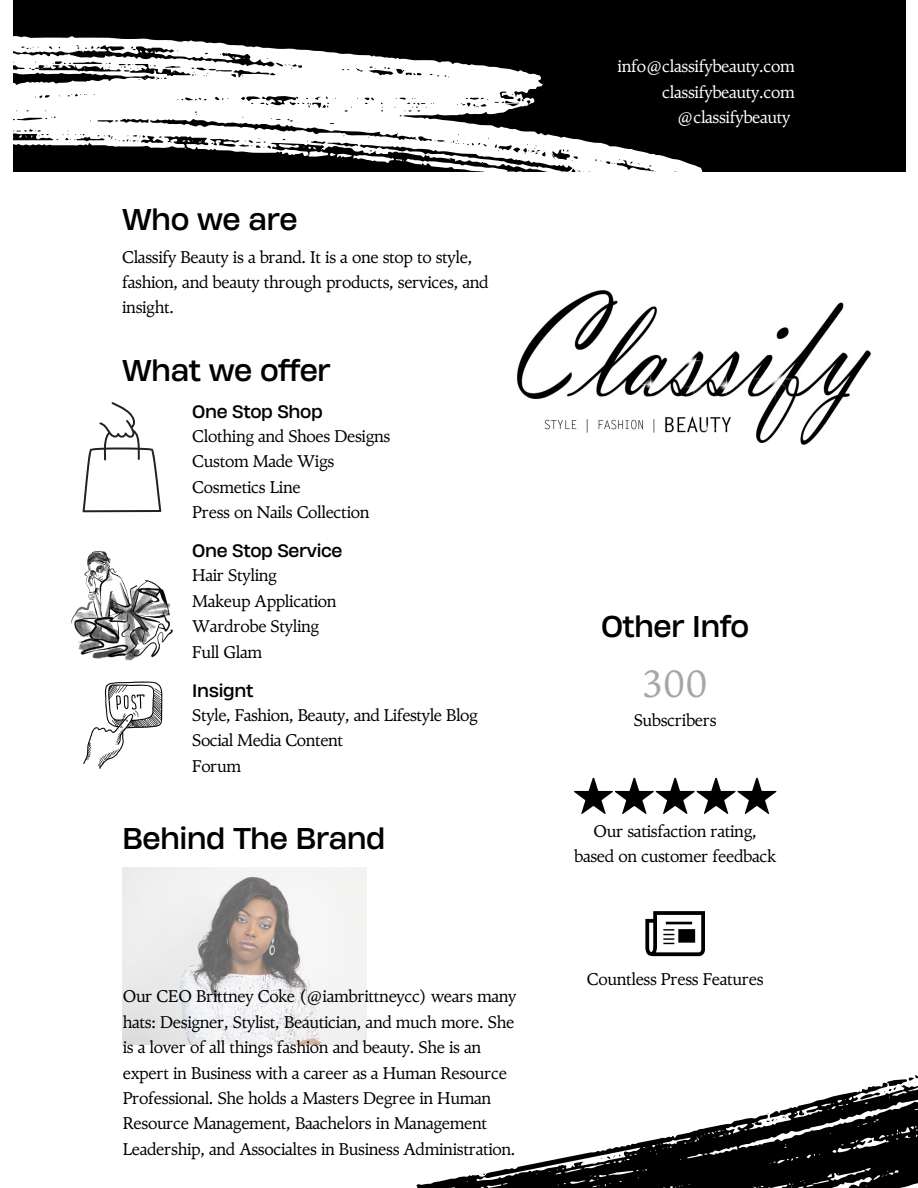
<style>
.page{position:relative;width:918px;height:1188px;background:#fff}
.page>*{position:absolute;margin:0;border:0;box-sizing:border-box;transform-origin:0 0}
.t1{font:38.1px "TY Serif";color:#a6a6a6}
.t2{font:28.2px "Heading Now 74";letter-spacing:-.02em;color:#000001}
.t3{font:16.95px/25.3px "TY Serif";letter-spacing:-.02em;color:#000001}
.t4{font:16.95px/25.3px "TY Serif";letter-spacing:-.02em;color:#fff;text-align:right}
.t5{font:16.95px "Heading Now 74";letter-spacing:-.02em;color:#000001}
</style>
<div class="page">
<div style="left:13px;top:0;width:892px;height:172px;background:#000001"></div>
<svg style="left:13px;top:36px;width:690px;height:136px"></svg>
<svg style="left:235px;top:1044px;width:683px;height:144px"></svg>
<svg style="left:574px;top:778px;width:202px;height:36px"></svg>
<img style="left:517px;top:290px;width:354px;height:155px">
<svg style="left:645px;top:911px;width:60px;height:45px"></svg>
<img style="left:72px;top:552px;width:100px;height:109px">
<svg style="left:83px;top:402px;width:78px;height:110px"></svg>
<svg style="left:83px;top:681px;width:79px;height:88px"></svg>
<img style="left:123px;top:868px;width:244px;height:176px">
<h2 class="t2" style="left:122px;top:200px;width:177px">Who we are</h2>
<p class="t3" style="left:122px;top:244px;width:368px">Classify Beauty is a brand. It is a one stop to style, fashion, and beauty through products, services, and insight.</p>
<h2 class="t2" style="left:122px;top:351px;width:210px">What we offer</h2>
<p class="t5" style="left:192px;top:400px;width:132px">One Stop Shop</p>
<p class="t3" style="left:192px;top:423px;width:200px">Clothing and Shoes Designs<br>Custom Made Wigs<br>Cosmetics Line<br>Press on Nails Collection</p>
<p class="t5" style="left:192px;top:539px;width:152px">One Stop Service</p>
<p class="t3" style="left:192px;top:563px;width:146px">Hair Styling<br>Makeup Application<br>Wardrobe Styling<br>Full Glam</p>
<p class="t5" style="left:192px;top:679px;width:63px">Insignt</p>
<p class="t3" style="left:192px;top:702px;width:287px">Style, Fashion, Beauty, and Lifestyle Blog<br>Social Media Content<br>Forum</p>
<h2 class="t2" style="left:122px;top:819px;width:265px">Behind The Brand</h2>
<p class="t3" style="left:123px;top:984px;width:395px">Our CEO Brittney Coke (@iambrittneycc) wears many hats: Designer, Stylist, Beautician, and much more. She is a lover of all things fashion and beauty. She is an expert in Business with a career as a Human Resource Professional. She holds a Masters Degree in Human Resource Management, Baachelors in Management Leadership, and Associaltes in Business Administration.</p>
<p class="t4" style="left:618px;top:54px;width:179px">info@classifybeauty.com classifybeauty.com @classifybeauty</p>
<h2 class="t2" style="left:601px;top:607px;width:150px">Other Info</h2>
<h1 class="t1" style="left:643px;top:661px;width:67px">300</h1>
<p class="t3" style="left:634px;top:707px;width:84px">Subscribers</p>
<p class="t3" style="left:574px;top:818px;width:204px;text-align:center">Our satisfaction rating, based on customer feedback</p>
<p class="t3" style="left:587px;top:966px;width:178px">Countless Press Features</p>
</div>
